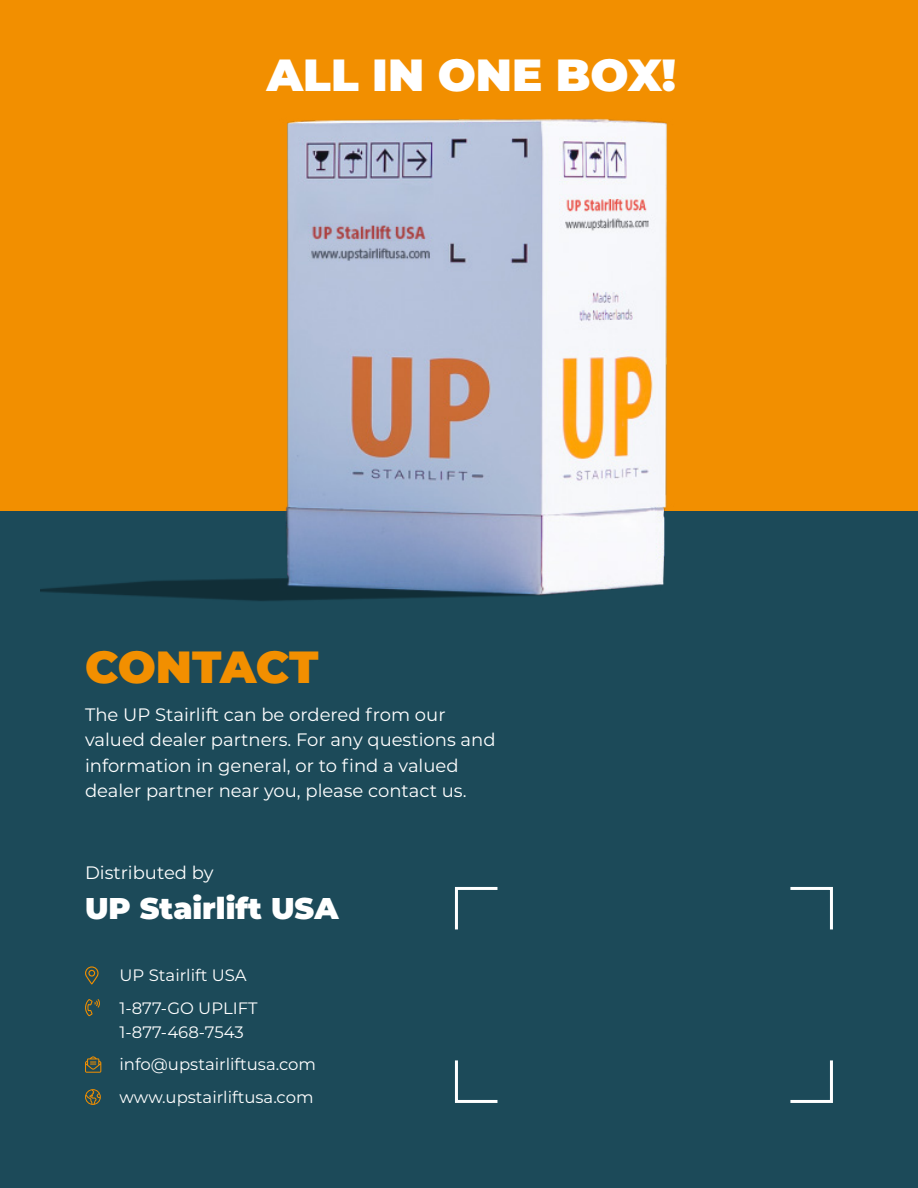
<style>
.page{position:relative;width:918px;height:1188px;background:#fff}
.page>*{position:absolute;margin:0;border:0;box-sizing:border-box;transform-origin:0 0}
.t1{font:900 45px "Montserrat";color:#fff}
.t2{font:900 45px "Montserrat";letter-spacing:-.01em;color:#f28f00}
.t3{font:900 30px "Montserrat";color:#fff}
.t4{font:18px/25.5px "Montserrat";color:#fff}
.t5{font:16.5px/32.5px "Montserrat";color:#fff}
</style>
<div class="page">
<div style="left:0;top:0;width:918px;height:688px;background:#f28f00"></div>
<div style="left:0;top:511px;width:918px;height:677px;background:#1c4a59"></div>
<svg style="left:85px;top:966px;width:14px;height:19px"></svg>
<svg style="left:85px;top:999px;width:15px;height:17px"></svg>
<svg style="left:85px;top:1056px;width:16px;height:17px"></svg>
<svg style="left:85px;top:1089px;width:16px;height:16px"></svg>
<img style="left:40px;top:118px;width:628px;height:483px">
<svg style="left:455px;top:1060px;width:43px;height:43px"></svg>
<svg style="left:455px;top:887px;width:43px;height:43px"></svg>
<svg style="left:790px;top:1060px;width:43px;height:43px"></svg>
<svg style="left:790px;top:887px;width:43px;height:43px"></svg>
<h1 class="t1" style="left:267px;top:41px;width:411px">ALL IN ONE BOX!</h1>
<h1 class="t2" style="left:85px;top:633px;width:235px">CONTACT</h1>
<p class="t4" style="left:85px;top:701px;width:412px">The UP Stairlift can be ordered from our valued dealer partners. For any questions and information in general, or to find a valued dealer partner near you, please contact us.</p>
<p class="t4" style="left:85px;top:860px;width:130px">Distributed by</p>
<h2 class="t3" style="left:85px;top:886px;width:255px">UP Stairlift USA</h2>
<p class="t5" style="left:120px;top:959px;width:140px">UP Stairlift USA<br>1-877-GO UPLIFT</p>
<p class="t5" style="left:120px;top:1015px;width:198px">1-877-468-7543 info@upstairliftusa.com www.upstairliftusa.com</p>
</div>
